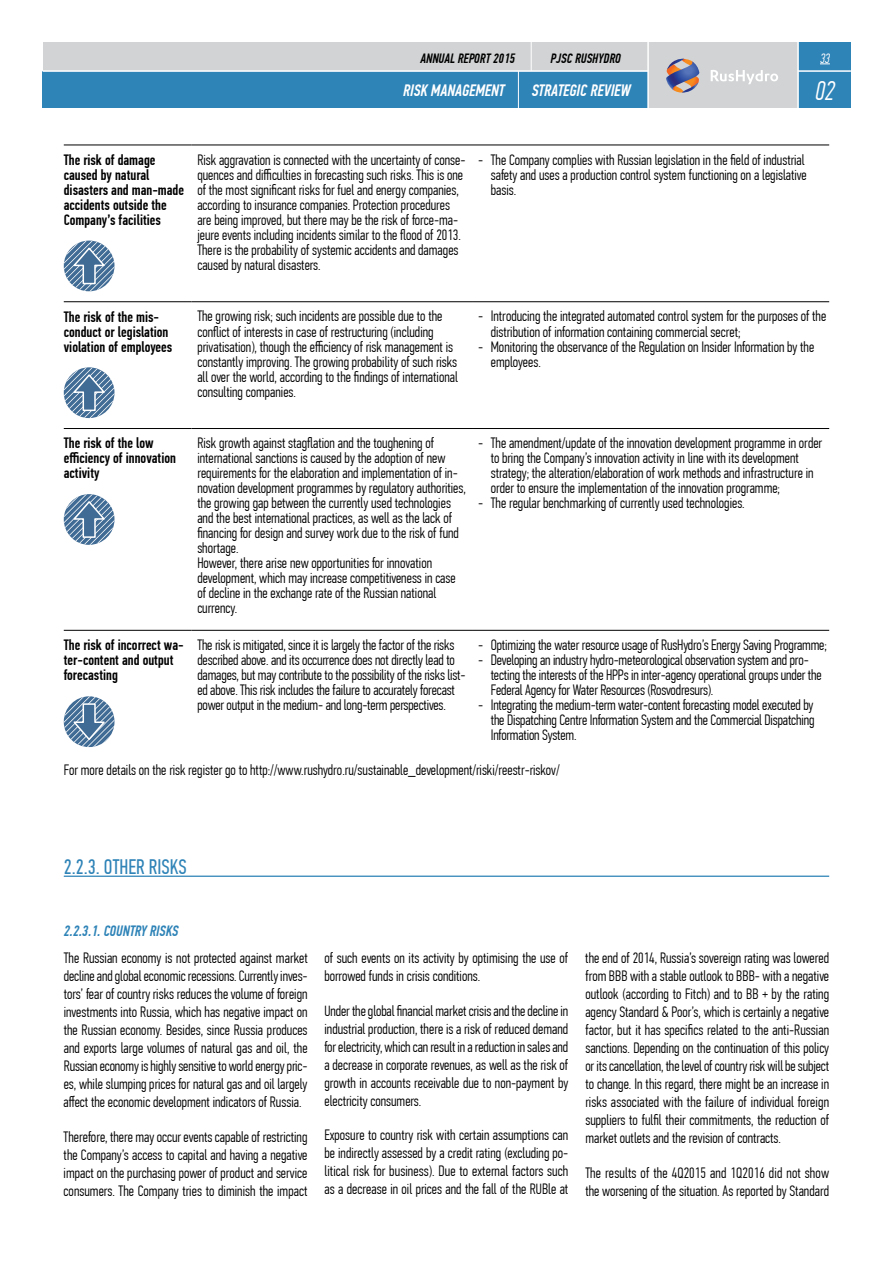
<style>
.page{position:relative;width:893px;height:1263px;background:#fff}
.page>*{position:absolute;margin:0;border:0;box-sizing:border-box;transform-origin:0 0}
.t1{font:italic 300 27px "PF Din Text Comp Pro";color:#fff}
.t2{font:21px "PF Din Text Comp Pro";color:#2e83b7}
.t3{font:italic 500 16.5px "PF Din Text Comp Pro";color:#fff}
.t4{font:300 15px/15px "PF Din Text Comp Pro";color:#000}
.t5{font:500 15px/15px "PF Din Text Comp Pro";color:#000}
.t6{font:italic 500 15px "PF Din Text Comp Pro";color:#2e83b7}
.t7{font:italic 500 13.5px "PF Din Text Comp Pro";color:#000}
.t8{font:italic 300 13.5px "PF Din Text Comp Pro";color:#fff}
</style>
<div class="page">
<div style="left:43px;top:43px;width:807px;height:65px;background:#d1d3d4"></div>
<div style="left:798px;top:43px;width:52px;height:65px;background:#2e83b7"></div>
<div style="left:43px;top:71px;width:605px;height:37px;background:#2e83b7"></div>
<hr style="left:797px;top:42px;width:2px;height:66px;background:#fff">
<hr style="left:647px;top:42px;width:2px;height:66px;background:#fff">
<svg style="left:531px;top:42px;width:1px;height:28px"></svg>
<hr style="left:43px;top:70px;width:605px;height:2px;background:#fff">
<hr style="left:798px;top:70px;width:53px;height:2px;background:#fff">
<svg style="left:666px;top:59px;width:33px;height:34px"></svg>
<svg style="left:711px;top:70px;width:67px;height:14px"></svg>
<hr style="left:64px;top:875px;width:765px;height:2px;background:#2e83b7">
<hr style="left:64px;top:145px;width:127px;height:1px;background:#000">
<hr style="left:191px;top:145px;width:281px;height:1px;background:#000">
<hr style="left:472px;top:145px;width:357px;height:1px;background:#000">
<hr style="left:64px;top:301px;width:127px;height:1px;background:#000">
<hr style="left:191px;top:301px;width:281px;height:1px;background:#000">
<hr style="left:472px;top:301px;width:357px;height:1px;background:#000">
<hr style="left:64px;top:428px;width:127px;height:1px;background:#000">
<hr style="left:191px;top:428px;width:281px;height:1px;background:#000">
<hr style="left:472px;top:428px;width:357px;height:1px;background:#000">
<hr style="left:64px;top:630px;width:127px;height:1px;background:#000">
<hr style="left:191px;top:630px;width:281px;height:1px;background:#000">
<hr style="left:472px;top:630px;width:357px;height:1px;background:#000">
<svg style="left:64px;top:241px;width:51px;height:50px"></svg>
<svg style="left:71px;top:246px;width:35px;height:39px"></svg>
<svg style="left:64px;top:367px;width:51px;height:51px"></svg>
<svg style="left:71px;top:373px;width:35px;height:39px"></svg>
<svg style="left:64px;top:494px;width:51px;height:51px"></svg>
<svg style="left:71px;top:500px;width:35px;height:39px"></svg>
<svg style="left:64px;top:696px;width:51px;height:51px"></svg>
<svg style="left:72px;top:703px;width:35px;height:39px"></svg>
<hr style="left:518px;top:71px;width:1px;height:37px;background:#fff">
<p class="t8" style="left:820px;top:51px;width:11px">33</p>
<p class="t7" style="left:420px;top:50px;width:96px">ANNUAL REPORT 2015</p>
<p class="t7" style="left:551px;top:50px;width:72px">PJSC RUSHYDRO</p>
<p class="t3" style="left:532px;top:80px;width:100px">STRA TEGIC REVIEW</p>
<h1 class="t1" style="left:815px;top:75px;width:21px">02</h1>
<p class="t3" style="left:403px;top:80px;width:103px">RISK MANAGEMENT</p>
<p class="t5" style="left:64px;top:152px;width:122px">The risk of damage caused by natural disasters and man-made accidents outside the<br>Company’s facilities</p>
<p class="t4" style="left:197px;top:152px;width:270px">Risk aggravation is connected with the uncertainty of conse&shy;quences and difficulties in forecasting such risks. This is one of the most significant risks for fuel and energy companies, according to insurance companies. Protection procedures are being improved, but there may be the risk of force-ma&shy;jeure events including incidents similar to the flood of 2013.<br>There is the probability of systemic accidents and damages caused by natural disasters.</p>
<p class="t4" style="left:491px;top:152px;width:317px;text-indent:-13px">- The Company complies with Russian legislation in the field of industrial safety and uses a production control system functioning on a legislative basis.</p>
<p class="t5" style="left:64px;top:309px;width:110px">The risk of the mis&shy;conduct or legislation violation of employees</p>
<p class="t4" style="left:197px;top:309px;width:262px">The growing risk; such incidents are possible due to the conflict of interests in case of restructuring (including privatisation), though the efficiency of risk management is constantly improving. The growing probability of such risks all over the world, according to the findings of international consulting companies.</p>
<p class="t4" style="left:491px;top:309px;width:337px;text-indent:-13px">- Introducing the integrated automated control system for the purposes of the distribution of information containing commercial secret;</p>
<p class="t4" style="left:491px;top:339px;width:325px;text-indent:-13px">- Monitoring the observance of the Regulation on Insider Information by the employees.</p>
<p class="t5" style="left:64px;top:436px;width:114px">The risk of the low efficiency of innovation activity</p>
<p class="t4" style="left:197px;top:436px;width:270px">Risk growth against stagflation and the toughening of international sanctions is caused by the adoption of new requirements for the elaboration and implementation of in&shy;novation development programmes by regulatory authorities, the growing gap between the currently used technologies and the best international practices, as well as the lack of financing for design and survey work due to the risk of fund shortage.<br>However, there arise new opportunities for innovation development, which may increase competitiveness in case of decline in the exchange rate of the Russian national currency.</p>
<p class="t4" style="left:491px;top:436px;width:333px;text-indent:-13px">- The amendment/update of the innovation development programme in order to bring the Company’s innovation activity in line with its development strategy; the alteration/elaboration of work methods and infrastructure in order to ensure the implementation of the innovation programme;</p>
<p class="t4" style="left:478px;top:496px;width:268px">- The regular benchmarking of currently used technologies.</p>
<p class="t5" style="left:64px;top:638px;width:121px">The risk of incorrect wa&shy;ter-content and output forecasting</p>
<p class="t4" style="left:197px;top:637px;width:270px">The risk is mitigated, since it is largely the factor of the risks described above. and its occurrence does not directly lead to damages, but may contribute to the possibility of the risks list&shy;ed above. This risk includes the failure to accurately forecast power output in the medium- and long-term perspectives.</p>
<p class="t4" style="left:478px;top:637px;width:350px">- Optimizing the water resource usage of RusHydro’s Energy Saving Programme;</p>
<p class="t4" style="left:491px;top:652px;width:332px;text-indent:-13px">- Developing an industry hydro-meteorological observation system and pro&shy;tecting the interests of the HPPs in inter-agency operational groups under the<br>Federal Agency for Water Resources (Rosvodresurs).</p>
<p class="t4" style="left:491px;top:697px;width:325px;text-align:justify;text-indent:-13px">- Integrating the medium-term water-content forecasting model executed by the Dispatching Centre Information System and the Commercial Dispatching Information System.</p>
<p class="t4" style="left:64px;top:762px;width:498px">For more details on the risk register go to http://www.rushydro.ru/sustainable_development/riski/reestr-riskov/</p>
<h2 class="t2" style="left:64px;top:854px;width:58px">2.2.3. OTHER</h2>
<h2 class="t2" style="left:149px;top:854px;width:9px">RISKS</h2>
<p class="t6" style="left:64px;top:922px;width:116px">2.2.3.1. COUNTRY RISKS</p>
<p class="t4" style="left:64px;top:949px;width:246px;line-height:18px;text-align:justify">The Russian economy is not protected against market declineandglobaleconomicrecessions.Currentlyinves&shy;tors’ fear of country risks reduces the volume of foreign investments into Russia, which has negative impact on the Russian economy. Besides, since Russia produces and exports large volumes of natural gas and oil, the Russianeconomyishighlysensitivetoworldenergypric&shy;es, while slumping prices for natural gas and oil largely affect the economic development indicators of Russia.</p>
<p class="t4" style="left:64px;top:1127px;width:245px;line-height:18px;text-align:justify">Therefore, there may occur events capable of restricting the Company’s access to capital and having a negative impact on the purchasing power of product and service consumers. The Company tries to diminish the impact</p>
<p class="t4" style="left:324px;top:949px;width:245px;line-height:18px">of such events on its activity by optimising the use of borrowed funds in crisis conditions.</p>
<p class="t4" style="left:324px;top:1001px;width:245px;line-height:18px;text-align:justify">Under theglobalfinancialmarketcrisisandthedeclinein industrial production, there is a risk of reduced demand forelectricity,whichcanresult inareductioninsalesand a decrease in corporate revenues, as well as the risk of growth in accounts receivable due to non-payment by electricity consumers.</p>
<p class="t4" style="left:324px;top:1125px;width:245px;line-height:18px;text-align:justify">Exposure to country risk with certain assumptions can be indirectly assessed by a credit rating (excluding po&shy;litical risk for business). Due to external factors such as a decrease in oil prices and the fall of the RUBle at</p>
<p class="t4" style="left:585px;top:949px;width:245px;line-height:18px;text-align:justify">the end of 2014, Russia’s sovereign rating was lowered from BBB with a stable outlook to BBB- with a negative outlook (according to Fitch) and to BB + by the rating agency Standard &amp; Poor’s, which is certainly a negative factor, but it has specifics related to the anti-Russian sanctions. Depending on the continuation of this policy or itscancellation, thelevelofcountryrisk willbesubject to change. In this regard, there might be an increase in risks associated with the failure of individual foreign suppliers to fulfil their commitments, the reduction of market outlets and the revision of contracts.</p>
<p class="t4" style="left:585px;top:1163px;width:245px;line-height:18px">The results of the 4Q2015 and 1Q2016 did not show the worsening of the situation. As reported by Standard</p>
</div>
